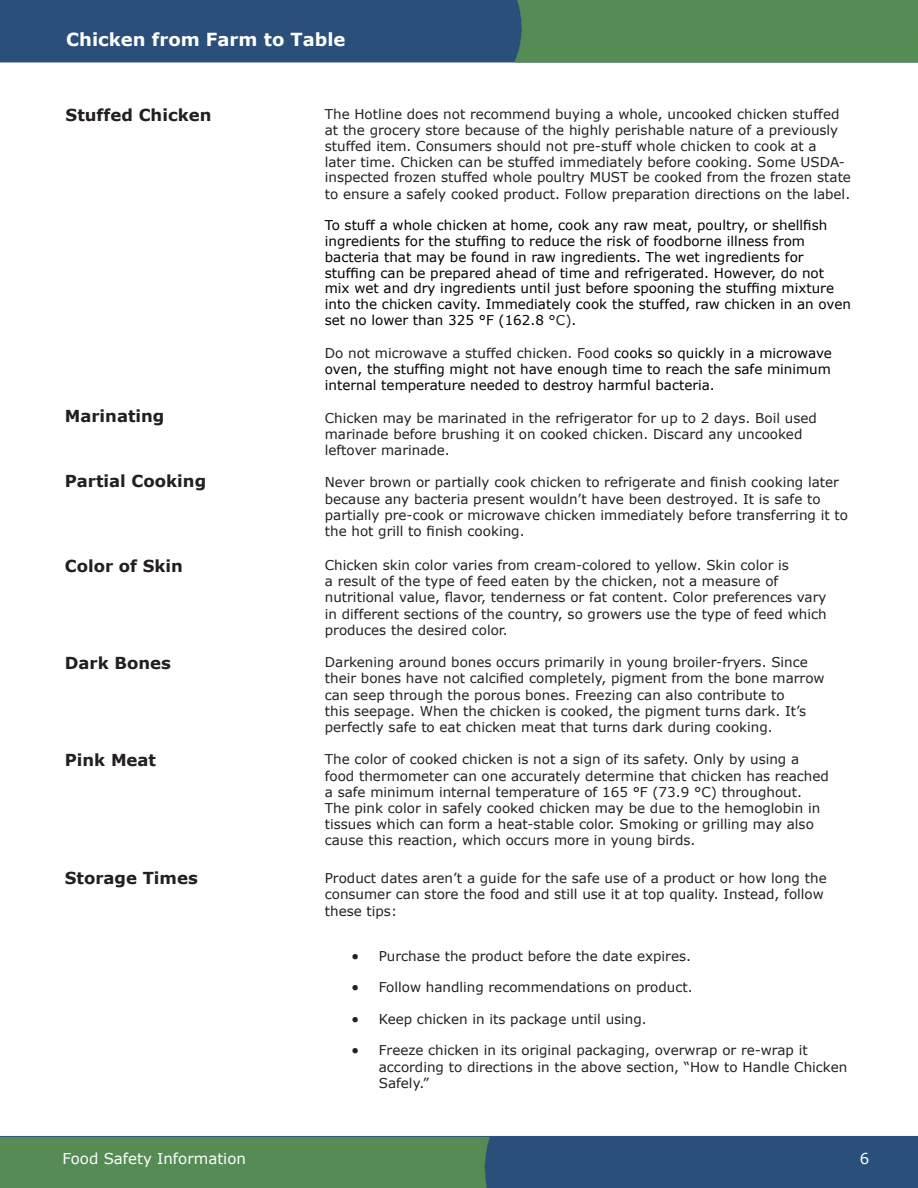
<style>
.page{position:relative;width:918px;height:1188px;background:#fff}
.page>*{position:absolute;margin:0;border:0;box-sizing:border-box;transform-origin:0 0}
.t1{font:700 18px "Verdana";color:#fff}
.CM32{font:700 16.5px "Verdana";color:#231f20}
.t2{font:15px "Verdana";color:#fff}
.CM32-2{font:13.5px/16.2px "Verdana";color:#231f20}
.t3{font:13.5px/15.9px "Verdana";color:#000}
.s1{color:#231f20}
</style>
<div class="page">
<div style="left:0;top:0;width:514px;height:62px;background:#2a4f7a"></div>
<div style="left:514px;top:0;width:404px;height:63px;background:#558c55"></div>
<div style="left:0;top:1136px;width:918px;height:52px;background:#2a4f7a"></div>
<div style="left:0;top:1137px;width:490px;height:51px;background:#558c55"></div>
<p class="t1" style="left:66px;top:28px;width:281px">Chicken from Farm to Table</p>
<p class="CM32" style="left:66px;top:104px;width:147px">Stuffed Chicken</p>
<p class="CM32" style="left:65px;top:406px;width:101px">Marinating</p>
<p class="CM32" style="left:65px;top:470px;width:143px">Partial Cooking</p>
<p class="CM32" style="left:65px;top:556px;width:120px">Color of Skin</p>
<p class="CM32" style="left:65px;top:653px;width:108px">Dark Bones</p>
<p class="CM32" style="left:65px;top:750px;width:93px">Pink Meat</p>
<p class="CM32" style="left:65px;top:867px;width:135px">Storage Times</p>
<p class="CM32-2" style="left:325px;top:106px;width:528px">The Hotline does not recommend buying a whole, uncooked chicken stuffed at the grocery store because of the highly perishable nature of a previously stuffed item. Consumers should not pre-stuff whole chicken to cook at a<br>later time. Chicken can be stuffed immediately before cooking. Some USDA&shy;inspected frozen stuffed whole poultry MUST be cooked from the frozen state to ensure a safely cooked product. Follow preparation directions on the label.</p>
<p class="t3" style="left:325px;top:217px;width:528px">To stuff a whole chicken at home, cook any raw meat, poultry, or shellfish ingredients for the stuffing to reduce the risk of foodborne illness from bacteria that may be found in raw ingredients. The wet ingredients for stuffing can be prepared ahead of time and refrigerated. However, do not mix wet and dry ingredients until just before spooning the stuffing mixture into the chicken cavity. Immediately cook the stuffed, raw chicken in an oven set no lower than 325 °F (162.8 <span class="s1">°C)</span>.</p>
<p class="t3" style="left:325px;top:344px;width:509px;text-align:justify"><span class="s1">Do not microwave a stuffed chicken. Food</span> cooks so quickly in a microwave oven, the stuffing might not have enough time to reach the safe minimum internal temperature needed to destroy harmful bacteria.</p>
<p class="CM32-2" style="left:325px;top:409px;width:494px">Chicken may be marinated in the refrigerator for up to 2 days. Boil used marinade before brushing it on cooked chicken. Discard any uncooked leftover marinade.</p>
<p class="CM32-2" style="left:325px;top:474px;width:525px">Never brown or partially cook chicken to refrigerate and finish cooking later because any bacteria present wouldn’t have been destroyed. It is safe to partially pre-cook or microwave chicken immediately before transferring it to the hot grill to finish cooking.</p>
<p class="CM32-2" style="left:325px;top:557px;width:503px">Chicken skin color varies from cream-colored to yellow. Skin color is<br>a result of the type of feed eaten by the chicken, not a measure of nutritional value, flavor, tenderness or fat content. Color preferences vary in different sections of the country, so growers use the type of feed which produces the desired color.</p>
<p class="CM32-2" style="left:325px;top:654px;width:501px">Darkening around bones occurs primarily in young broiler-fryers. Since their bones have not calcified completely, pigment from the bone marrow can seep through the porous bones. Freezing can also contribute to<br>this seepage. When the chicken is cooked, the pigment turns dark. It’s perfectly safe to eat chicken meat that turns dark during cooking.</p>
<p class="CM32-2" style="left:325px;top:751px;width:506px">The color of cooked chicken is not a sign of its safety. Only by using a food thermometer can one accurately determine that chicken has reached a safe minimum internal temperature of 165 °F (73.9 °C) throughout.<br>The pink color in safely cooked chicken may be due to the hemoglobin in tissues which can form a heat-stable color. Smoking or grilling may also cause this reaction, which occurs more in young birds.</p>
<p class="CM32-2" style="left:325px;top:869px;width:503px">Product dates aren’t a guide for the safe use of a product or how long the consumer can store the food and still use it at top quality. Instead, follow these tips:</p>
<p class="CM32-2" style="left:352px;top:947px;width:341px">• Purchase the product before the date expires.</p>
<p class="CM32-2" style="left:352px;top:979px;width:342px">• Follow handling recommendations on product.</p>
<p class="CM32-2" style="left:352px;top:1010px;width:297px">• Keep chicken in its package until using.</p>
<p class="CM32-2" style="left:379px;top:1042px;width:470px;text-indent:-27px">• Freeze chicken in its original packaging, overwrap or re-wrap it according to directions in the above section, “How to Handle Chicken<br>Safely.”</p>
<p class="t2" style="left:63px;top:1149px;width:185px">Food Safety Information</p>
<p class="t2" style="left:860px;top:1149px;width:11px">6</p>
</div>
